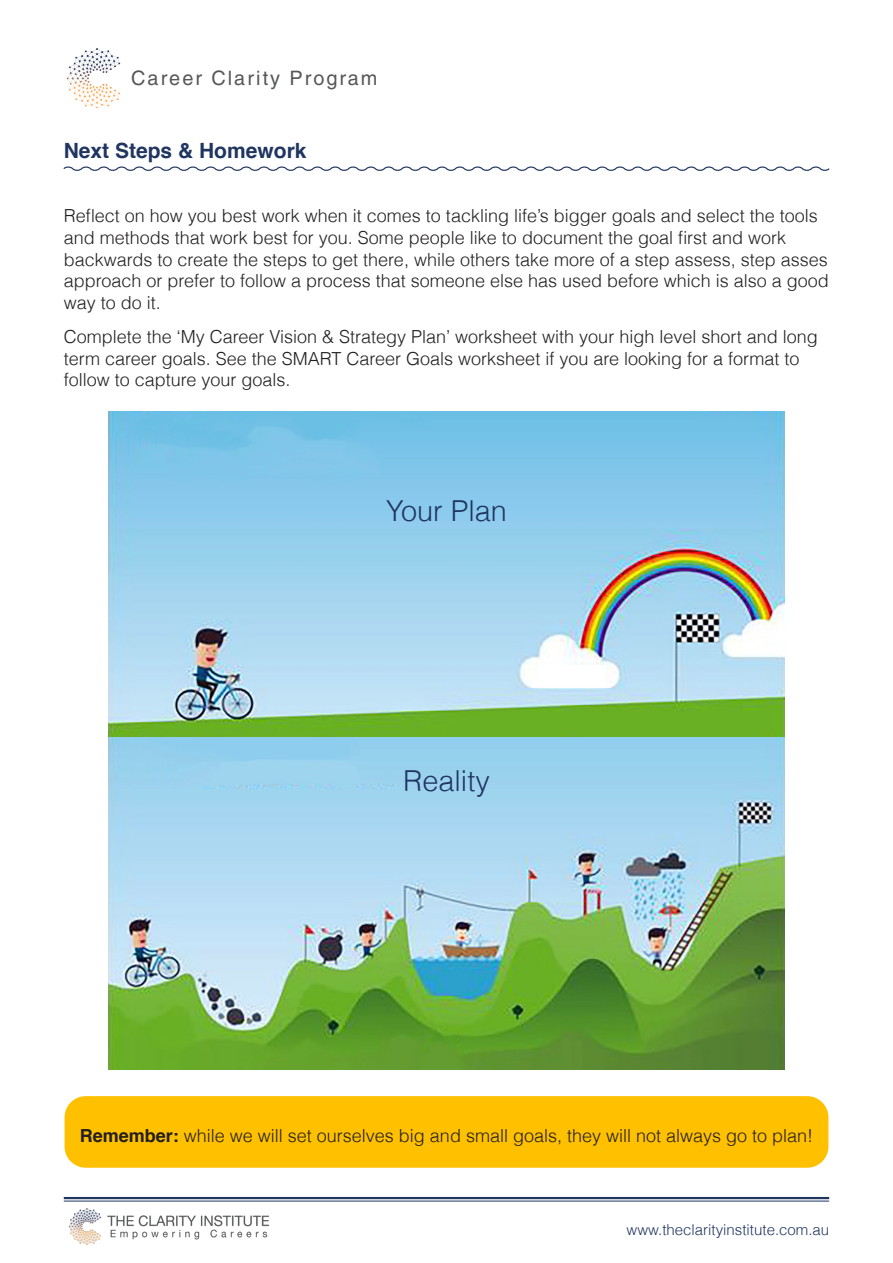
<style>
.page{position:relative;width:893px;height:1263px;background:#fff}
.page>*{position:absolute;margin:0;border:0;box-sizing:border-box;transform-origin:0 0}
.body{font:300 28.95px "Helvetica";color:#203661}
.body-2{font:700 21px "Helvetica";color:#203661}
.t1{font:19.95px "Helvetica";letter-spacing:.1em;color:#565757}
.body-3{font:300 18px/21.6px "Helvetica";color:#231f20}
.t2{font:300 15px "Helvetica";color:#203661}
.s1{font-weight:700}
</style>
<div class="page">
<img style="left:66px;top:48px;width:55px;height:60px">
<img style="left:68px;top:1208px;width:202px;height:37px">
<hr style="left:64px;top:1197px;width:765px;height:2px;background:#203661">
<hr style="left:64px;top:1201px;width:765px;height:1px;background:#203661">
<div style="left:65px;top:1096px;width:763px;height:72px;background:#ffc000;border-radius:21px"></div>
<img style="left:109px;top:411px;width:675px;height:658px">
<svg style="left:63px;top:166px;width:767px;height:5px"></svg>
<p class="t1" style="left:131px;top:67px;width:248px">Career Clarity Program</p>
<p class="body-2" style="left:64px;top:137px;width:244px">Next Steps &amp; Homework</p>
<p class="body-3" style="left:64px;top:204px;width:767px">Reflect on how you best work when it comes to tackling life’s bigger goals and select the tools and methods that work best for you. Some people like to document the goal first and work backwards to create the steps to get there, while others take more of a step assess, step asses approach or prefer to follow a process that someone else has used before which is also a good way to do it.</p>
<p class="body-3" style="left:64px;top:325px;width:755px">Complete the ‘My Career Vision &amp; Strategy Plan’ worksheet with your high level short and long term career goals. See the SMART Career Goals worksheet if you are looking for a format to follow to capture your goals.</p>
<p class="body" style="left:386px;top:488px;width:122px">Your Plan</p>
<p class="body" style="left:403px;top:757px;width:88px">Reality</p>
<p class="body-3" style="left:80px;top:1124px;width:735px"><span class="s1">Remember:</span> while we will set ourselves big and small goals, they will not always go to plan!</p>
<p class="t2" style="left:627px;top:1217px;width:204px">www.theclarityinstitute.com.au</p>
</div>
